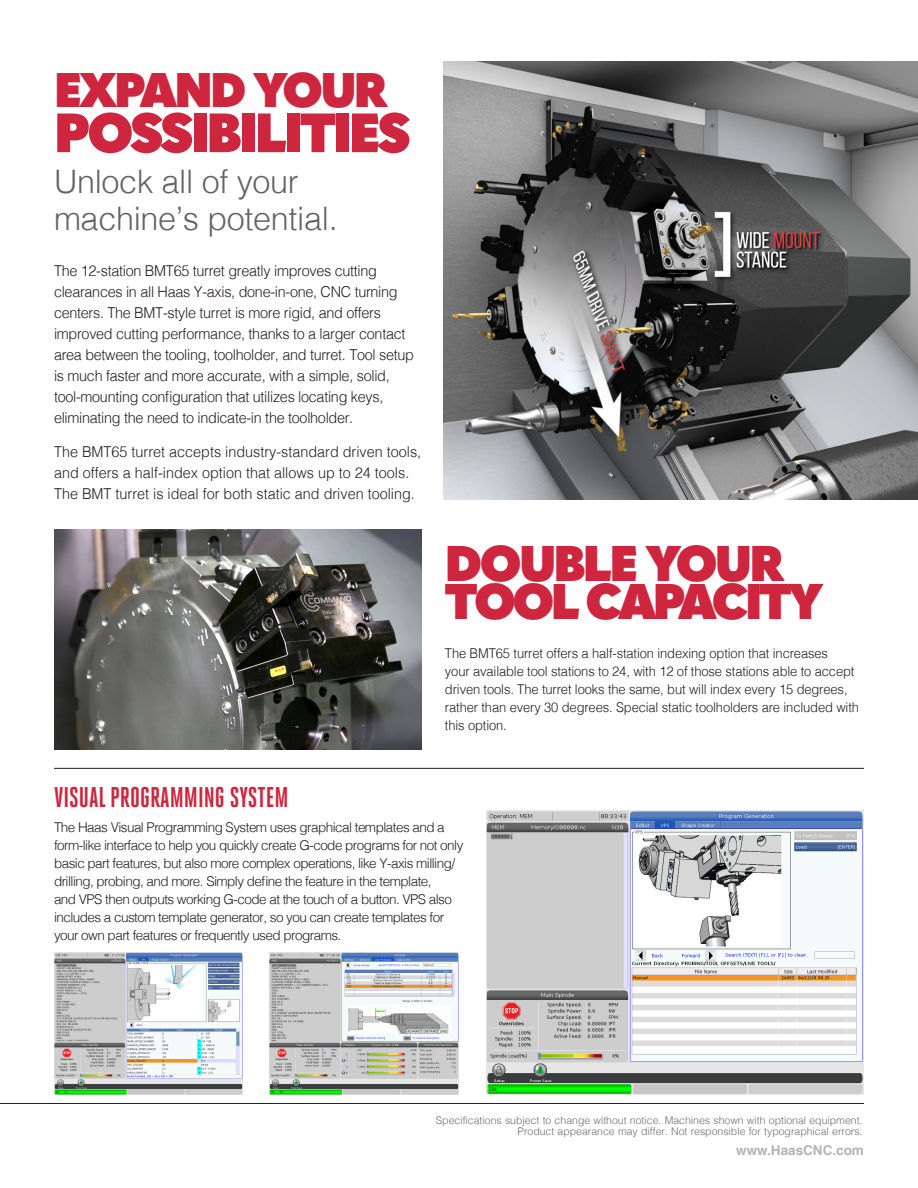
<style>
.page{position:relative;width:918px;height:1188px;background:#fff}
.page>*{position:absolute;margin:0;border:0;box-sizing:border-box;transform-origin:0 0}
.t1{font:800 54.6px "Quasimoda";letter-spacing:-.06em;color:#ce263e}
.t2{font:800 49.5px/38.4px "Quasimoda";letter-spacing:-.08em;color:#ce263e}
.t3{font:800 48px "Quasimoda";letter-spacing:-.06em;color:#ce263e}
.t4{font:300 32.4px "Helvetica";letter-spacing:-.01em;color:#636366}
.t5{font:700 28.5px "Heroic Condensed";color:#ce263e}
.t6{font:300 15px/21px "Helvetica";letter-spacing:-.02em;color:#231f20;scale:.96 1}
.t7{font:300 15px/21px "Helvetica";color:#231f20;scale:.96 1}
.t8{font:300 13.5px/18px "Helvetica";letter-spacing:-.04em;color:#231f20}
.t9{font:300 13.5px/18px "Helvetica";letter-spacing:-.01em;color:#231f20;scale:.96 1}
.t10{font:700 13.5px "Helvetica";color:#b1b3b5}
.t11{font:300 10.5px/11.2px "Helvetica";color:#6c6d70;text-align:right}
</style>
<div class="page">
<hr style="left:0;top:1103px;width:864px;height:1px;background:#231f20">
<hr style="left:54px;top:768px;width:810px;height:1px;background:#231f20">
<img style="left:444px;top:61px;width:474px;height:439px">
<img style="left:486px;top:811px;width:378px;height:283px">
<img style="left:54px;top:952px;width:189px;height:142px">
<img style="left:270px;top:952px;width:189px;height:142px">
<img style="left:54px;top:529px;width:367px;height:220px">
<p class="t3" style="left:54px;top:51px;width:335px">EXPAND YOUR</p>
<p class="t1" style="left:54px;top:89px;width:358px">POSSIBILITIES</p>
<p class="t4" style="left:54px;top:154px;width:246px">Unlock all of your</p>
<p class="t4" style="left:54px;top:191px;width:285px">machine’s potential.</p>
<p class="t6" style="left:54px;top:259px;width:376px">The 12-station BMT65 turret greatly improves cutting clearances in all Haas Y-axis, done-in-one, CNC turning centers. The BMT-style turret is more rigid, and offers improved cutting performance, thanks to a larger contact area between the tooling, toolholder, and turret. Tool setup is much faster and more accurate, with a simple, solid, tool-mounting configuration that utilizes locating keys, eliminating the need to indicate-in the toolholder.</p>
<p class="t7" style="left:54px;top:440px;width:384px">The BMT65 turret accepts industry-standard driven tools, and offers a half-index option that allows up to 24 tools.<br>The BMT turret is ideal for both static and driven tooling.</p>
<p class="t2" style="left:445px;top:541px;width:380px">DOUBLE YOUR<br>TOOL CAPACITY</p>
<p class="t9" style="left:445px;top:643px;width:433px">The BMT65 turret offers a half-station indexing option that increases<br>your available tool stations to 24, with 12 of those stations able to accept driven tools. The turret looks the same, but will index every 15 degrees, rather than every 30 degrees. Special static toolholders are included with this option.</p>
<p class="t5" style="left:54px;top:781px;width:236px">VISUAL PROGRAMMING SYSTEM</p>
<p class="t8" style="left:54px;top:817px;width:411px">The Haas Visual Programming System uses graphical templates and a form-like interface to help you quickly create G-code programs for not only basic part features, but also more complex operations, like Y-axis milling/ drilling, probing, and more. Simply define the feature in the template,<br>and VPS then outputs working G-code at the touch of a button. VPS also includes a custom template generator, so you can create templates for your own part features or frequently used programs.</p>
<p class="t11" style="left:436px;top:1114px;width:428px">Specifications subject to change without notice. Machines shown with optional equipment.<br>Product appearance may differ. Not responsible for typographical errors.</p>
<p class="t10" style="left:736px;top:1139px;width:129px">www.HaasCNC.com</p>
</div>
